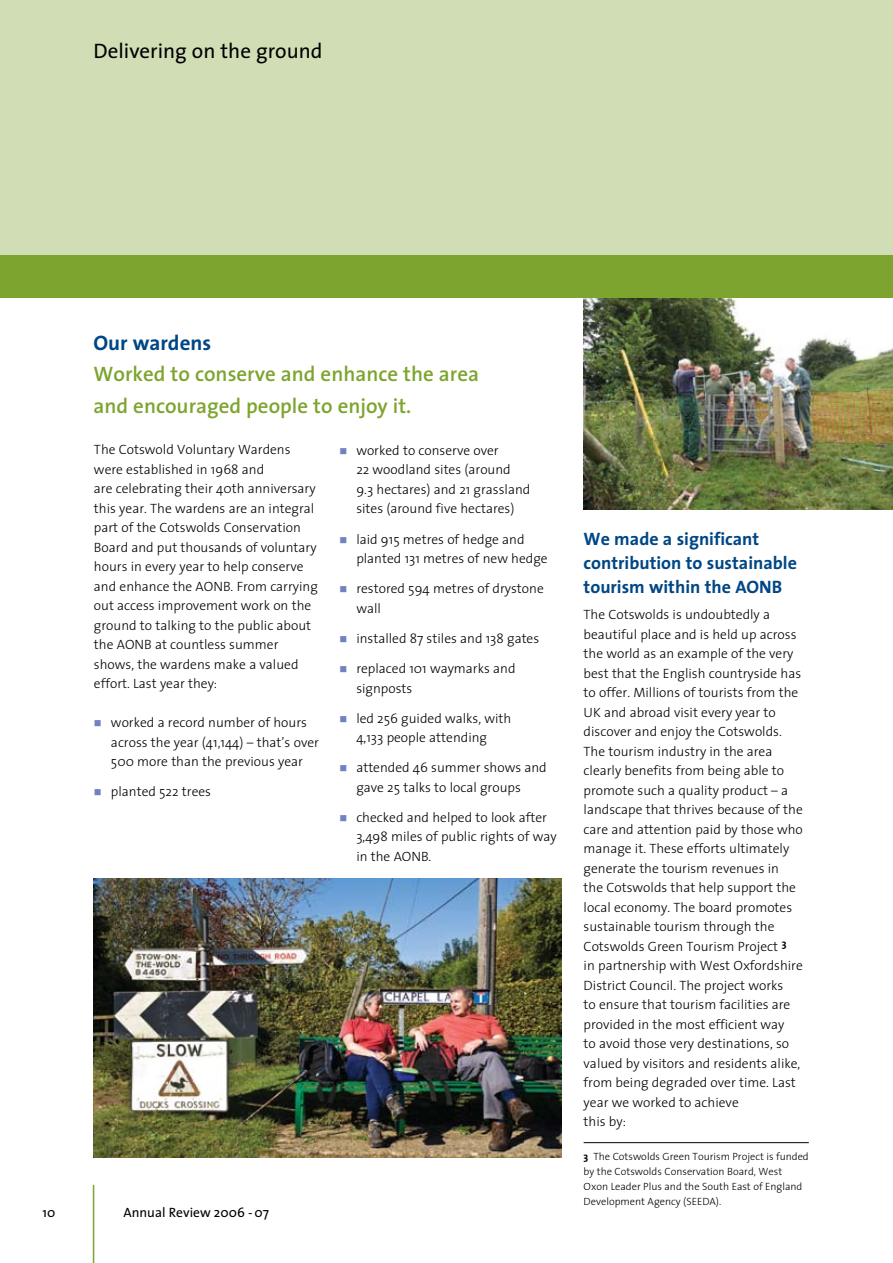
<style>
.page{position:relative;width:893px;height:1263px;background:#fff}
.page>*{position:absolute;margin:0;border:0;box-sizing:border-box;transform-origin:0 0}
.t1{font:600 21px/31.5px "The Sans";color:#7da42e}
.t2{font:21px "The Sans";color:#000}
.t3{font:700 21px "The Sans";color:#004685}
.t4{font:700 18px/24px "The Sans";color:#004685}
.t5{font:300 13.5px/19.5px "The Sans";color:#000}
.t6{font:13.5px "The Sans";color:#000}
.t7{font:300 10.5px/15px "The Sans";color:#000}
.s1{color:#7082c0}
.s2{font-weight:700}
</style>
<div class="page">
<img style="left:94px;top:878px;width:467px;height:280px">
<div style="left:0;top:0;width:893px;height:298px;background:#d0ddb5"></div>
<hr style="left:93px;top:1185px;width:1px;height:78px;background:#7da42e">
<img style="left:584px;top:298px;width:309px;height:212px">
<div style="left:0;top:255px;width:893px;height:43px;background:#7da42e"></div>
<hr style="left:584px;top:1142px;width:225px;height:1px;background:#000">
<h1 class="t2" style="left:94px;top:33px;width:230px">Delivering on the ground</h1>
<h1 class="t3" style="left:94px;top:325px;width:119px">Our wardens</h1>
<h1 class="t1" style="left:94px;top:358px;width:387px">Worked to conserve and enhance the area and encouraged people to enjoy it.</h1>
<p class="t5" style="left:94px;top:439px;width:225px">The Cotswold Voluntary Wardens were established in 1968 and<br>are celebrating their 40th anniversary this year. The wardens are an integral part of the Cotswolds Conservation Board and put thousands of voluntary hours in every year to help conserve and enhance the AONB. From carrying out access improvement work on the ground to talking to the public about the AONB at countless summer shows, the wardens make a valued effort. Last year they:</p>
<p class="t5" style="left:111px;top:712px;width:209px;text-indent:-17px"><span class="s1">■</span> worked a record number of hours across the year (41,144) – that’s over<br>500 more than the previous year</p>
<p class="t5" style="left:94px;top:781px;width:119px"><span class="s1">■</span> planted 522 trees</p>
<p class="t5" style="left:356px;top:440px;width:175px;text-indent:-17px"><span class="s1">■</span> worked to conserve over<br>22 woodland sites (around<br>9.3 hectares) and 21 grassland sites (around five hectares)</p>
<p class="t5" style="left:356px;top:529px;width:193px;text-indent:-17px"><span class="s1">■</span> laid 915 metres of hedge and planted 131 metres of new hedge</p>
<p class="t5" style="left:356px;top:578px;width:189px;text-indent:-17px"><span class="s1">■</span> restored 594 metres of drystone wall</p>
<p class="t5" style="left:339px;top:628px;width:201px"><span class="s1">■</span> installed 87 stiles and 138 gates</p>
<p class="t5" style="left:356px;top:658px;width:161px;text-indent:-17px"><span class="s1">■</span> replaced 101 waymarks and signposts</p>
<p class="t5" style="left:339px;top:708px;width:174px;text-align:center"><span class="s1">■</span> led 256 guided walks, with<br>4,133 people attending</p>
<p class="t5" style="left:356px;top:757px;width:192px;text-indent:-17px"><span class="s1">■</span> attended 46 summer shows and gave 25 talks to local groups</p>
<p class="t5" style="left:356px;top:807px;width:202px;text-indent:-17px"><span class="s1">■</span> checked and helped to look after<br>3,498 miles of public rights of way in the AONB.</p>
<p class="t6" style="left:43px;top:1201px;width:14px">10</p>
<p class="t6" style="left:123px;top:1201px;width:147px">Annual Review 2006 -07</p>
<h2 class="t4" style="left:584px;top:527px;width:215px">We made a significant contribution to sustainable tourism within the AONB</h2>
<p class="t5" style="left:584px;top:604px;width:221px">The Cotswolds is undoubtedly a beautiful place and is held up across the world as an example of the very best that the English countryside has to offer. Millions of tourists from the UK and abroad visit every year to discover and enjoy the Cotswolds.<br>The tourism industry in the area clearly benefits from being able to promote such a quality product – a landscape that thrives because of the care and attention paid by those who manage it. These efforts ultimately generate the tourism revenues in<br>the Cotswolds that help support the local economy. The board promotes sustainable tourism through the Cotswolds Green Tourism Project <sup>3<br></sup>in partnership with West Oxfordshire District Council. The project works<br>to ensure that tourism facilities are provided in the most efficient way<br>to avoid those very destinations, so valued by visitors and residents alike, from being degraded over time. Last year we worked to achieve<br>this by:</p>
<p class="t7" style="left:584px;top:1148px;width:227px"><span class="s2">3</span> The Cotswolds Green Tourism Project is funded by the Cotswolds Conservation Board, West Oxon Leader Plus and the South East of England Development Agency (SEEDA).</p>
</div>
